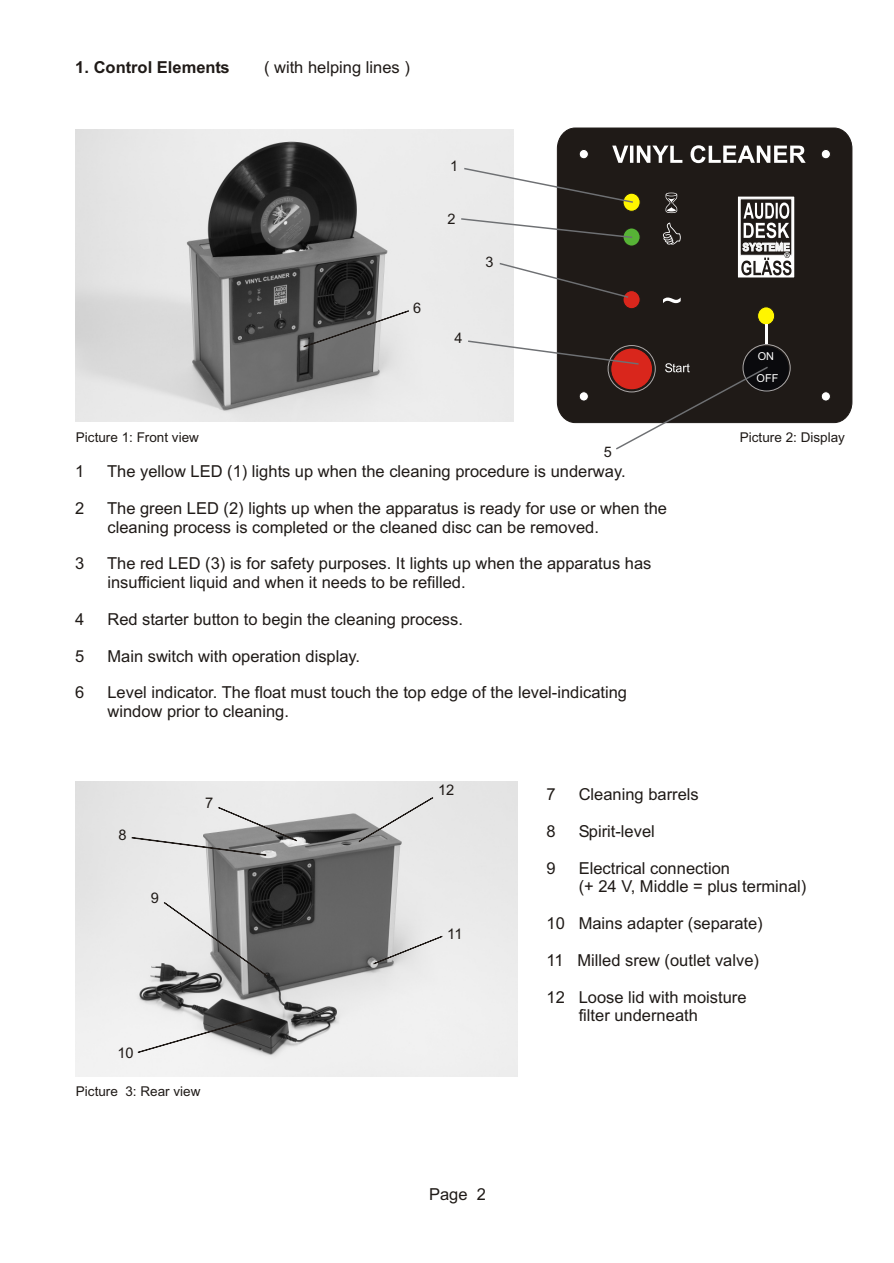
<style>
.page{position:relative;width:894px;height:1263px;background:#fff}
.page>*{position:absolute;margin:0;border:0;box-sizing:border-box;transform-origin:0 0}
.t1{font:16.5px/18.5px "Arial";color:#1f1a17}
.t2{font:700 16.5px "Arial";color:#1f1a17}
.t3{font:14.7px "Arial";color:#1f1a17}
.t4{font:14.55px "Arial";color:#1f1a17}
.t5{font:13.5px "Arial";color:#1f1a17}
.t6{font:10.95px/21.8px "Arial";color:#fff}
</style>
<div class="page">
<img style="left:75px;top:130px;width:438px;height:292px">
<svg style="left:303px;top:310px;width:106px;height:38px;background:#818080"></svg>
<img style="left:75px;top:782px;width:442px;height:294px">
<svg style="left:137px;top:1018px;width:116px;height:35px"></svg>
<svg style="left:163px;top:902px;width:105px;height:75px;background:#9e9e9e"></svg>
<svg style="left:358px;top:796px;width:75px;height:47px;background:#d0d0d0"></svg>
<svg style="left:373px;top:935px;width:70px;height:30px;background:#bdbdbd"></svg>
<svg style="left:131px;top:807px;width:167px;height:49px;background:#c5c4c4"></svg>
<div style="left:557px;top:127px;width:296px;height:296px;background:#1f1a17"></div>
<div style="left:821px;top:391px;width:10px;height:10px;background:#fff;border:1px solid #1f1a17;border-radius:50%"></div>
<div style="left:821px;top:149px;width:10px;height:10px;background:#fff;border:1px solid #1f1a17;border-radius:50%"></div>
<svg style="left:623px;top:290px;width:18px;height:19px"></svg>
<div style="left:757px;top:306px;width:18px;height:19px;background:#fff500;border:1px solid #1f1a17;border-radius:50%"></div>
<div style="left:742px;top:345px;width:48px;height:48px;background:#0a0a0d;border:1px solid #1f1a17;border-radius:50%"></div>
<div style="left:743px;top:344px;width:48px;height:47px;border:1px solid #aba8a8;border-radius:50%"></div>
<svg style="left:461px;top:145px;width:345px;height:158px"></svg>
<svg style="left:468px;top:325px;width:300px;height:125px"></svg>
<p class="t2" style="left:75px;top:61px;width:156px">1. Control Elements</p>
<p class="t5" style="left:76px;top:432px;width:125px">Picture 1: Front view</p>
<p class="t1" style="left:264px;top:60px;width:147px">( with helping lines )</p>
<p class="t4" style="left:413px;top:303px;width:10px">6</p>
<p class="t4" style="left:450px;top:161px;width:10px">1</p>
<p class="t4" style="left:448px;top:214px;width:10px">2</p>
<p class="t4" style="left:485px;top:256px;width:10px">3</p>
<p class="t4" style="left:455px;top:333px;width:10px">4</p>
<p class="t4" style="left:604px;top:446px;width:10px">5</p>
<p class="t1" style="left:75px;top:464px;width:11px">1</p>
<p class="t1" style="left:107px;top:464px;width:520px">The yellow LED (1) lights up when the cleaning procedure is underway.</p>
<p class="t1" style="left:75px;top:501px;width:11px">2</p>
<p class="t1" style="left:107px;top:501px;width:561px">The green LED (2) lights up when the apparatus is ready for use or when the cleaning process is completed or the cleaned disc can be removed.</p>
<p class="t1" style="left:75px;top:556px;width:11px">3</p>
<p class="t1" style="left:107px;top:556px;width:546px">The red LED (3) is for safety purposes. It lights up when the apparatus has insufficient liquid and when it needs to be refilled.</p>
<p class="t1" style="left:75px;top:611px;width:11px">4</p>
<p class="t1" style="left:107px;top:611px;width:357px">Red starter button to begin the cleaning process.</p>
<p class="t1" style="left:75px;top:648px;width:11px">5</p>
<p class="t1" style="left:107px;top:648px;width:254px">Main switch with operation display.</p>
<p class="t1" style="left:75px;top:685px;width:11px">6</p>
<p class="t1" style="left:107px;top:685px;width:521px">Level indicator. The float must touch the top edge of the level-indicating window prior to cleaning.</p>
<p class="t6" style="left:757px;top:347px;width:23px">ON<br>OFF</p>
<p class="t5" style="left:740px;top:432px;width:107px">Picture 2: Display</p>
<p class="t3" style="left:119px;top:830px;width:10px">8</p>
<p class="t3" style="left:151px;top:892px;width:10px">9</p>
<p class="t3" style="left:205px;top:798px;width:10px">7</p>
<p class="t3" style="left:118px;top:1048px;width:18px">10</p>
<p class="t5" style="left:76px;top:1086px;width:126px">Picture 3: Rear view</p>
<p class="t3" style="left:438px;top:785px;width:18px">12</p>
<p class="t3" style="left:447px;top:928px;width:17px">11</p>
<p class="t1" style="left:547px;top:787px;width:11px">7</p>
<p class="t1" style="left:579px;top:787px;width:122px">Cleaning barrels</p>
<p class="t1" style="left:547px;top:823px;width:11px">8</p>
<p class="t1" style="left:579px;top:823px;width:78px">Spirit-level</p>
<p class="t1" style="left:547px;top:860px;width:11px">9</p>
<p class="t1" style="left:579px;top:860px;width:229px">Electrical connection<br>(+ 24 V, Middle = plus terminal)</p>
<p class="t1" style="left:547px;top:916px;width:218px">10 Mains adapter (separate)</p>
<p class="t1" style="left:547px;top:953px;width:214px">11 Milled srew (outlet valve)</p>
<p class="t1" style="left:579px;top:989px;width:169px;text-indent:-32px">12 Loose lid with moisture filter underneath</p>
<p class="t1" style="left:429px;top:1186px;width:58px">Page 2</p>
</div>
